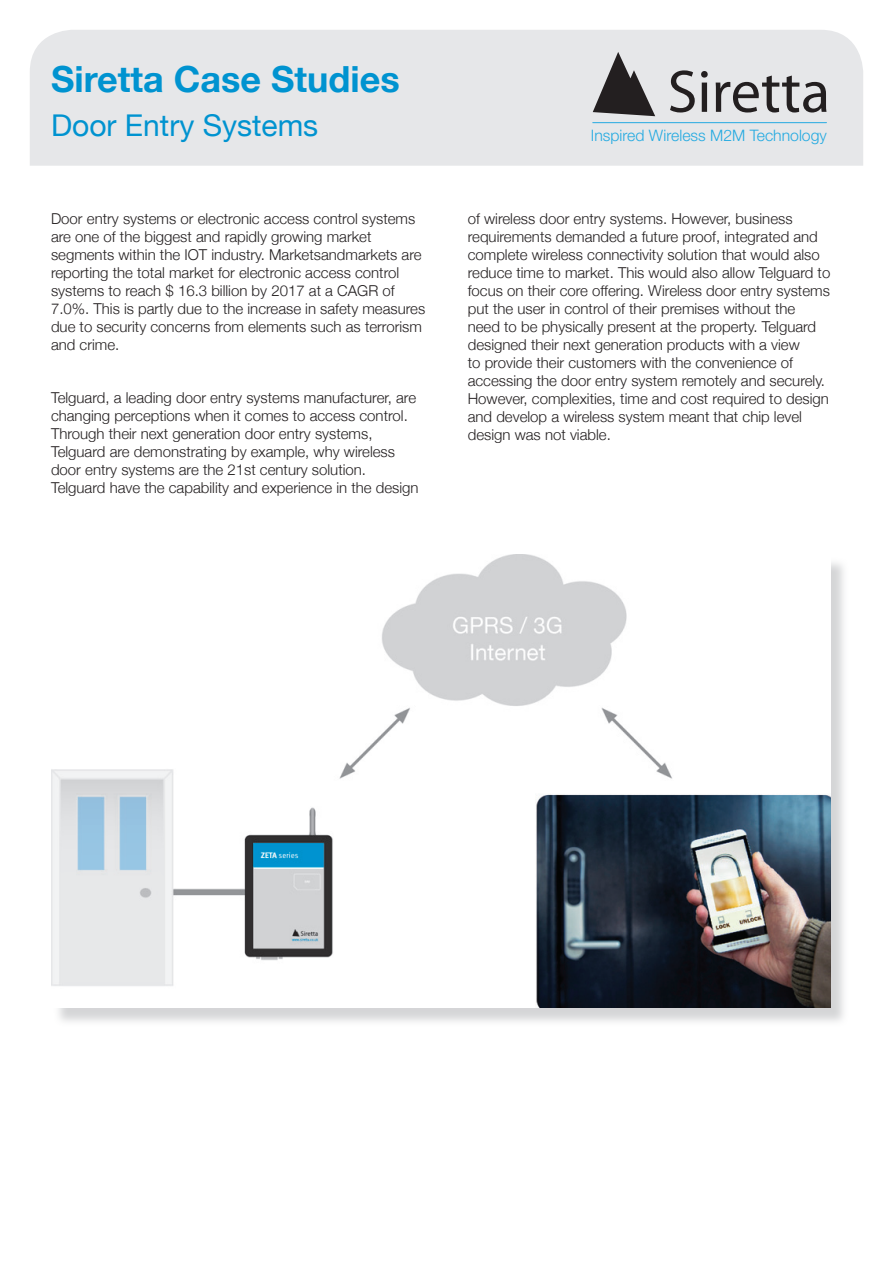
<style>
.page{position:relative;width:893px;height:1263px;background:#fff}
.page>*{position:absolute;margin:0;border:0;box-sizing:border-box;transform-origin:0 0}
.t1{font:700 36px "Helvetica Neue";color:#0093d0}
.t2{font:30px "Helvetica Neue";color:#0093d0}
.t3{font:300 15.75px "Helvetica Neue";color:#24aae1}
.t4{font:300 15px/18px "Helvetica Neue";color:#231f20}
</style>
<div class="page">
<div style="left:30px;top:30px;width:833px;height:136px;background:#e6e7e9"></div>
<svg style="left:593px;top:52px;width:62px;height:64px;background:#838183"></svg>
<svg style="left:670px;top:70px;width:25px;height:42px"></svg>
<svg style="left:701px;top:71px;width:7px;height:41px"></svg>
<svg style="left:716px;top:76px;width:110px;height:37px;background:#a09fa1"></svg>
<hr style="left:593px;top:122px;width:233px;height:1px;background:#24aae1">
<div style="left:53px;top:557px;width:796px;height:470px;background:#c7c8ca;opacity:.75"></div>
<img style="left:51px;top:555px;width:779px;height:453px">
<h1 class="t1" style="left:51px;top:57px;width:350px">Siretta Case Studies</h1>
<p class="t2" style="left:51px;top:108px;width:269px">Door Entry Systems</p>
<p class="t4" style="left:51px;top:209px;width:376px">Door entry systems or electronic access control systems are one of the biggest and rapidly growing market segments within the IOT industry. Marketsandmarkets are reporting the total market for electronic access control systems to reach $ 16.3 billion by 2017 at a CAGR of 7.0%. This is partly due to the increase in safety measures due to security concerns from elements such as terrorism and crime.</p>
<p class="t4" style="left:51px;top:388px;width:369px">Telguard, a leading door entry systems manufacturer, are changing perceptions when it comes to access control.<br>Through their next generation door entry systems, Telguard are demonstrating by example, why wireless door entry systems are the 21st century solution.<br>Telguard have the capability and experience in the design</p>
<p class="t3" style="left:591px;top:125px;width:238px">Inspired Wireless M2M Technology</p>
<p class="t4" style="left:468px;top:209px;width:364px">of wireless door entry systems. However, business requirements demanded a future proof, integrated and complete wireless connectivity solution that would also reduce time to market. This would also allow Telguard to focus on their core offering. Wireless door entry systems put the user in control of their premises without the need to be physically present at the property. Telguard designed their next generation products with a view<br>to provide their customers with the convenience of accessing the door entry system remotely and securely.<br>However, complexities, time and cost required to design and develop a wireless system meant that chip level design was not viable.</p>
</div>
